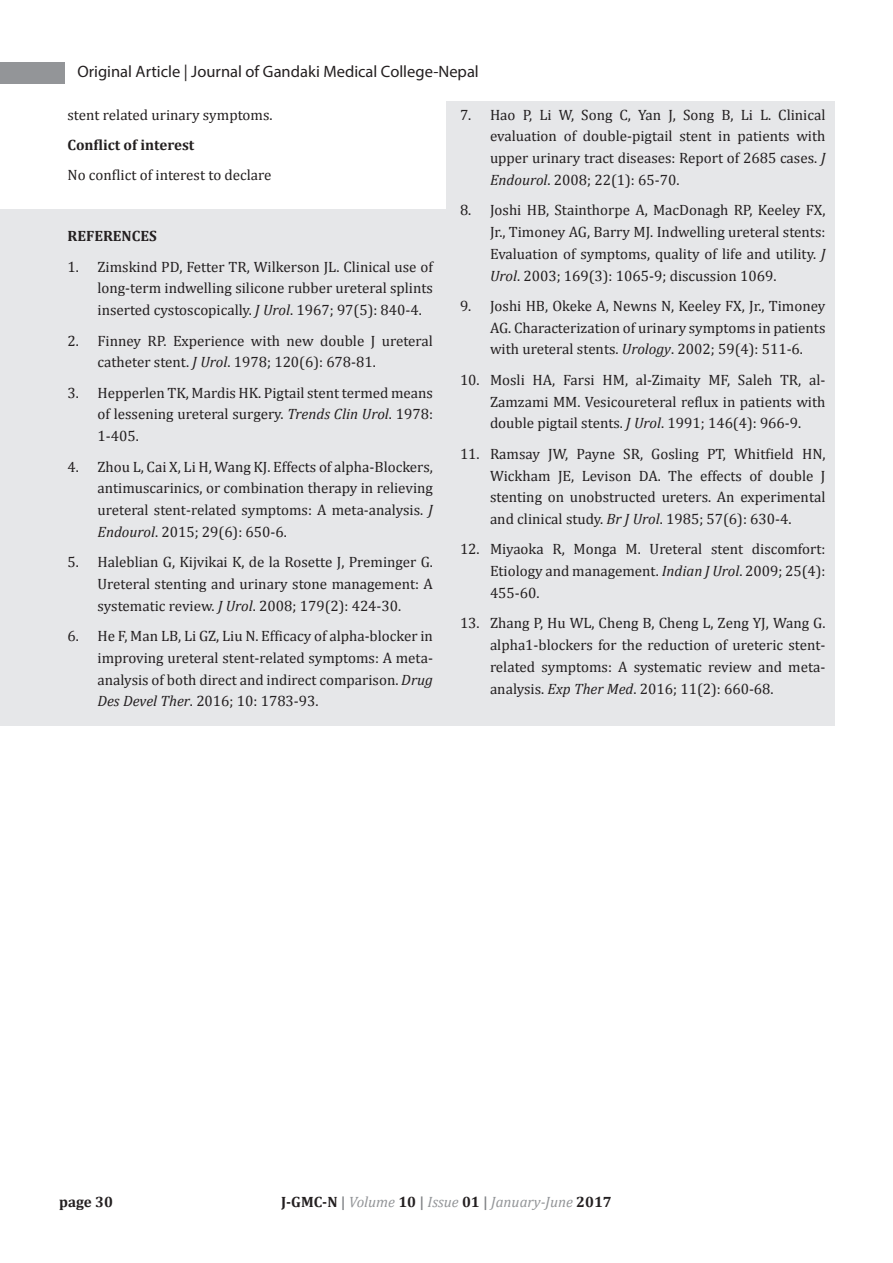
<style>
.page{position:relative;width:893px;height:1263px;background:#fff}
.page>*{position:absolute;margin:0;border:0;box-sizing:border-box;transform-origin:0 0}
.t1{font:16.5px "Myriad Pro";color:#231f20}
.EndNote_Bibliography{font:15px/21.8px "Cambria";color:#231f20;text-align:justify}
.t2{font:italic 15px "Cambria";color:#939598}
.EndNote_Bibliography-2{font:700 15px "Cambria";color:#231f20}
.s1{font-style:italic}
.s2{font-weight:700;font-style:normal;color:#231f20}
.s3{font-weight:700;font-style:normal;color:#808285}
</style>
<div class="page">
<div style="left:0;top:62px;width:65px;height:21px;background:#939598"></div>
<div style="left:0;top:209px;width:835px;height:516px;background:#e6e7e9"></div>
<div style="left:446px;top:101px;width:389px;height:151px;background:#e6e7e9"></div>
<p class="t1" style="left:77px;top:61px;width:403px">Original Article | Journal of Gandaki Medical College-Nepal</p>
<p class="EndNote_Bibliography" style="left:68px;top:104px;width:207px">stent related urinary symptoms.</p>
<p class="EndNote_Bibliography-2" style="left:68px;top:134px;width:128px">Conflict of interest</p>
<p class="EndNote_Bibliography" style="left:68px;top:164px;width:206px">No conflict of interest to declare</p>
<p class="EndNote_Bibliography" style="left:490px;top:104px;width:337px;text-indent:-30px">7. Hao P, Li W, Song C, Yan J, Song B, Li L. Clinical evaluation of double-pigtail stent in patients with upper urinary tract diseases: Report of 2685 cases. <span class="s1">J Endourol</span>. 2008; 22(1): 65-70.</p>
<p class="EndNote_Bibliography" style="left:490px;top:199px;width:337px;text-indent:-30px">8. Joshi HB, Stainthorpe A, MacDonagh RP, Keeley FX, Jr., Timoney AG, Barry MJ. Indwelling ureteral stents:<br>Evaluation of symptoms, quality of life and utility. <span class="s1">J Urol</span>. 2003; 169(3): 1065-9; discussion 1069.</p>
<p class="EndNote_Bibliography" style="left:490px;top:295px;width:337px;text-indent:-30px">9. Joshi HB, Okeke A, Newns N, Keeley FX, Jr., Timoney AG. Characterization of urinary symptoms in patients with ureteral stents. <span class="s1">Urology</span>. 2002; 59(4): 511-6.</p>
<p class="EndNote_Bibliography" style="left:490px;top:369px;width:337px;text-indent:-30px">10. Mosli HA, Farsi HM, al-Zimaity MF, Saleh TR, al-Zamzami MM. Vesicoureteral reflux in patients with double pigtail stents. <span class="s1">J Urol</span>. 1991; 146(4): 966-9.</p>
<p class="EndNote_Bibliography" style="left:490px;top:443px;width:337px;text-indent:-30px">11. Ramsay JW, Payne SR, Gosling PT, Whitfield HN, Wickham JE, Levison DA. The effects of double J stenting on unobstructed ureters. An experimental and clinical study. <span class="s1">Br J Urol</span>. 1985; 57(6): 630-4.</p>
<p class="EndNote_Bibliography" style="left:490px;top:538px;width:337px;text-indent:-30px">12. Miyaoka R, Monga M. Ureteral stent discomfort:<br>Etiology and management. <span class="s1">Indian J Urol</span>. 2009; 25(4):<br>455-60.</p>
<p class="EndNote_Bibliography" style="left:490px;top:612px;width:337px;text-indent:-30px">13. Zhang P, Hu WL, Cheng B, Cheng L, Zeng YJ, Wang G. alpha1-blockers for the reduction of ureteric stent&shy;related symptoms: A systematic review and meta&shy;analysis. <span class="s1">Exp Ther Med</span>. 2016; 11(2): 660-68.</p>
<p class="EndNote_Bibliography-2" style="left:68px;top:226px;width:91px">REFERENCES</p>
<p class="EndNote_Bibliography" style="left:98px;top:256px;width:337px;text-indent:-30px">1. Zimskind PD, Fetter TR, Wilkerson JL. Clinical use of long-term indwelling silicone rubber ureteral splints inserted cystoscopically. <span class="s1">J Urol</span>. 1967; 97(5): 840-4.</p>
<p class="EndNote_Bibliography" style="left:98px;top:329px;width:337px;text-indent:-30px">2. Finney RP. Experience with new double J ureteral catheter stent. <span class="s1">J Urol</span>. 1978; 120(6): 678-81.</p>
<p class="EndNote_Bibliography" style="left:98px;top:382px;width:337px;text-indent:-30px">3. Hepperlen TK, Mardis HK. Pigtail stent termed means of lessening ureteral surgery. <span class="s1">Trends Clin Urol</span>. 1978:<br>1-405.</p>
<p class="EndNote_Bibliography" style="left:98px;top:455px;width:337px;text-indent:-30px">4. Zhou L, Cai X, Li H, Wang KJ. Effects of alpha-Blockers, antimuscarinics, or combination therapy in relieving ureteral stent-related symptoms: A meta-analysis. <span class="s1">J Endourol</span>. 2015; 29(6): 650-6.</p>
<p class="EndNote_Bibliography" style="left:98px;top:551px;width:337px;text-indent:-30px">5. Haleblian G, Kijvikai K, de la Rosette J, Preminger G.<br>Ureteral stenting and urinary stone management: A systematic review. <span class="s1">J Urol</span>. 2008; 179(2): 424-30.</p>
<p class="EndNote_Bibliography" style="left:98px;top:625px;width:337px;text-indent:-30px">6. He F, Man LB, Li GZ, Liu N. Efficacy of alpha-blocker in improving ureteral stent-related symptoms: A meta&shy;analysis of both direct and indirect comparison. <span class="s1">Drug Des Devel Ther</span>. 2016; 10: 1783-93.</p>
<p class="EndNote_Bibliography-2" style="left:59px;top:1191px;width:55px">page 30</p>
<p class="t2" style="left:281px;top:1191px;width:332px"><span class="s2">J-GMC-N</span> <span class="s3">|</span> Volume <span class="s2">10</span> <span class="s3">|</span> Issue <span class="s2">01</span> <span class="s3">|</span> January-June <span class="s2">2017</span></p>
</div>
